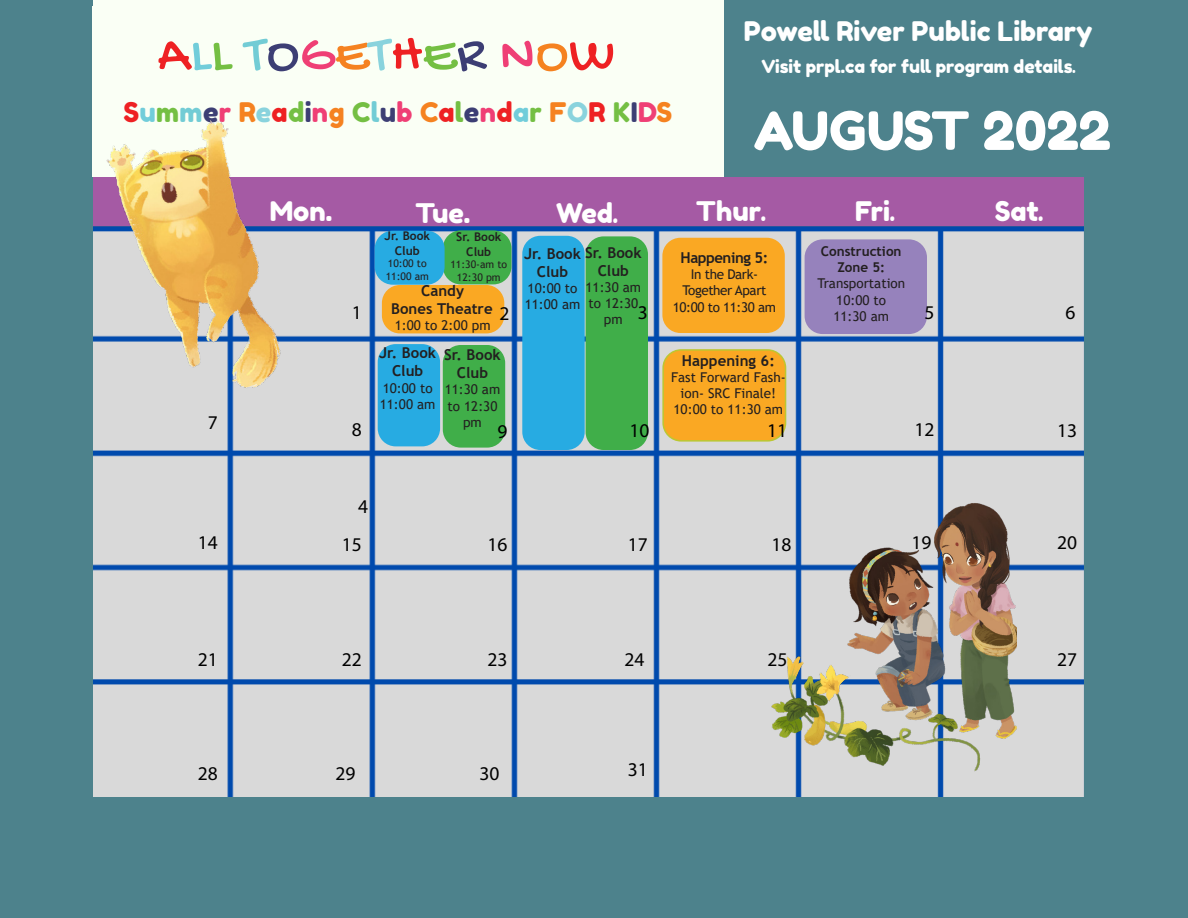
<style>
.page{position:relative;width:1188px;height:918px;background:#4d828c}
.page>*{position:absolute;margin:0;border:0;box-sizing:border-box;transform-origin:0 0}
.Body_Copy_1_-_Justif{font:54px "Gochi Hand";letter-spacing:.015em;color:#ee2123}
.t1{font:52.5px "Fredoka One";color:#fff}
.t2{font:27px "Fredoka One";color:#fff}
.Body_Copy_1_-_Justif-2{font:27px "Fredoka One";letter-spacing:.015em;color:#74bf43}
.t3{font:19.5px "Myriad Pro";color:#000}
.t4{font:18px "Fredoka One";color:#fff}
.t5{font:700 15px/18px "Trebuchet MS";color:#231f20;text-align:center}
.t6{font:700 15px "Trebuchet MS";letter-spacing:-.03em;color:#231f20}
.t7{font:13.5px/16.2px "Trebuchet MS";color:#231f20;text-align:center}
.t8{font:13.5px "Trebuchet MS";letter-spacing:-.03em;color:#231f20}
.t9{font:700 13.5px/16.2px "Trebuchet MS";color:#231f20;text-align:center}
.t10{font:700 12px/14.4px "Trebuchet MS";color:#231f20;text-align:center}
.t11{font:10.5px/12.6px "Trebuchet MS";color:#231f20;text-align:center}
.s1{color:#71cdda}
.s2{color:#74bf43}
.s3{color:#72ccd5}
.s4{color:#3c3e74}
.s5{color:#ef3f75}
.s6{color:#f58220}
.s7{color:#89d3dd}
.s8{color:#ee2123}
.s9{font-family:"Another Typewriter"}
</style>
<div class="page">
<img style="left:93px;top:177px;width:991px;height:620px">
<div style="left:663px;top:350px;width:123px;height:91px;background:#faa823;border-radius:18px"></div>
<div style="left:662px;top:349px;width:124px;height:93px;border:2px solid #bcc731;border-radius:18px"></div>
<div style="left:662px;top:238px;width:123px;height:95px;background:#faa823;border-radius:18px"></div>
<div style="left:443px;top:230px;width:69px;height:54px;background:#40ae49;border-radius:18px"></div>
<div style="left:382px;top:285px;width:122px;height:48px;background:#faa823;border-radius:18px"></div>
<div style="left:93px;top:178px;width:991px;height:48px;background:#a55aa4"></div>
<div style="left:443px;top:345px;width:62px;height:103px;background:#40ae49;border-radius:18px"></div>
<div style="left:375px;top:231px;width:70px;height:54px;background:#27abe2;border-radius:18px"></div>
<div style="left:378px;top:344px;width:62px;height:102px;background:#27abe2;border-radius:18px"></div>
<div style="left:522px;top:236px;width:63px;height:214px;background:#27abe2;border-radius:18px"></div>
<div style="left:586px;top:236px;width:62px;height:214px;background:#40ae49;border-radius:18px"></div>
<div style="left:91px;top:0;width:633px;height:86px;background:#fafff5"></div>
<div style="left:92px;top:6px;width:632px;height:171px;background:#fafff5"></div>
<img style="left:91px;top:78px;width:199px;height:330px">
<img style="left:763px;top:436px;width:254px;height:351px">
<div style="left:805px;top:239px;width:122px;height:95px;background:#9682bc;border-radius:18px"></div>
<p class="Body_Copy_1_-_Justif" style="left:158px;top:26px;width:459px">A<span class="s1">L</span><span class="s2">L</span> <span class="s3">T</span><span class="s4">O</span><span class="s5">G</span><span class="s6">E</span><span class="s7">T</span>H<span class="s2">E</span><span class="s4">R</span> <span class="s5">N</span><span class="s6">O</span>W</p>
<p class="Body_Copy_1_-_Justif-2" style="left:123px;top:95px;width:550px"><span class="s8">S</span><span class="s1">u</span>m<span class="s3">m</span><span class="s4">e</span><span class="s5">r</span> <span class="s6">R</span><span class="s7">e</span><span class="s8">a</span>d<span class="s4">i</span><span class="s5">n</span><span class="s6">g</span> C<span class="s3">l</span><span class="s4">u</span><span class="s5">b</span> <span class="s6">C</span><span class="s8">a</span>l<span class="s4">e</span><span class="s5">n</span><span class="s8">d</span><span class="s1">a</span>r <span class="s6">F</span><span class="s7">O</span><span class="s8">R</span> K<span class="s4">I</span><span class="s5">D</span><span class="s6">S</span></p>
<p class="t2" style="left:744px;top:15px;width:350px">Powell River Public Library</p>
<p class="t4" style="left:762px;top:55px;width:316px">Visit prpl.ca for full program details<span class="s9">.</span></p>
<p class="t1" style="left:754px;top:99px;width:359px">AUGUST 2022</p>
<p class="t2" style="left:270px;top:194px;width:64px">Mon.</p>
<p class="t2" style="left:416px;top:196px;width:56px">Tue.</p>
<p class="t2" style="left:556px;top:196px;width:63px">Wed<span class="s9">.</span></p>
<p class="t2" style="left:696px;top:195px;width:71px">Thur<span class="s9">.</span></p>
<p class="t2" style="left:855px;top:195px;width:41px">Fri<span class="s9">.</span></p>
<p class="t2" style="left:995px;top:195px;width:50px">Sat<span class="s9">.</span></p>
<p class="t3" style="left:208px;top:411px;width:12px">7</p>
<p class="t10" style="left:385px;top:229px;width:47px">Jr. Book<br>Club</p>
<p class="t11" style="left:386px;top:257px;width:45px;text-align:left">10:00 to<br>11:00 am</p>
<p class="t10" style="left:456px;top:230px;width:47px">Sr. Book<br>Club</p>
<p class="t11" style="left:450px;top:258px;width:58px">11:30-am to<br>12:30 pm</p>
<p class="t9" style="left:821px;top:243px;width:82px">Construction<br>Zone 5:</p>
<p class="t7" style="left:817px;top:276px;width:89px">Transportation</p>
<p class="t7" style="left:836px;top:292px;width:51px">10:00 to</p>
<p class="t5" style="left:537px;top:244px;width:106px;line-height:18.5px;text-align:left;text-indent:-13px">Jr. Book Sr. Book<br>Club</p>
<p class="t7" style="left:525px;top:280px;width:57px;text-align:left">10:00 to<br>11:00 am</p>
<p class="t6" style="left:681px;top:248px;width:89px">Happening 5:</p>
<p class="t8" style="left:691px;top:266px;width:69px">In the Dark-</p>
<p class="t8" style="left:682px;top:282px;width:86px">Together Apart</p>
<p class="t8" style="left:673px;top:298px;width:105px">10:00 to 11:30 am</p>
<p class="t5" style="left:598px;top:261px;width:33px">Club</p>
<p class="t7" style="left:586px;top:279px;width:57px">11:30 am to 12:30 pm</p>
<p class="t5" style="left:391px;top:282px;width:103px">Candy<br>Bones Theatre</p>
<p class="t7" style="left:395px;top:317px;width:97px">1:00 to 2:00 pm</p>
<p class="t3" style="left:638px;top:301px;width:12px">3</p>
<p class="t3" style="left:352px;top:301px;width:12px">1</p>
<p class="t3" style="left:1065px;top:301px;width:12px">6</p>
<p class="t3" style="left:500px;top:302px;width:12px">2</p>
<p class="t7" style="left:833px;top:308px;width:57px">11:30 am</p>
<p class="t3" style="left:925px;top:301px;width:12px">5</p>
<p class="t5" style="left:379px;top:344px;width:58px">Jr. Book<br>Club</p>
<p class="t7" style="left:380px;top:380px;width:57px;text-align:left">10:00 to<br>11:00 am</p>
<p class="t5" style="left:444px;top:346px;width:58px">Sr. Book<br>Club</p>
<p class="t7" style="left:445px;top:381px;width:57px">11:30 am to 12:30 pm</p>
<p class="t5" style="left:682px;top:351px;width:94px">Happening 6:</p>
<p class="t7" style="left:671px;top:369px;width:116px">Fast Forward Fash&shy;ion- SRC Finale!</p>
<p class="t7" style="left:674px;top:401px;width:111px">10:00 to 11:30 am</p>
<p class="t3" style="left:352px;top:418px;width:12px">8</p>
<p class="t3" style="left:915px;top:418px;width:22px">12</p>
<p class="t3" style="left:1057px;top:419px;width:22px">13</p>
<p class="t3" style="left:629px;top:419px;width:22px">10</p>
<p class="t3" style="left:767px;top:419px;width:22px">11</p>
<p class="t3" style="left:498px;top:419px;width:12px">9</p>
<p class="t3" style="left:358px;top:494px;width:12px">4</p>
<p class="t3" style="left:628px;top:533px;width:22px">17</p>
<p class="t3" style="left:911px;top:530px;width:22px">19</p>
<p class="t3" style="left:1057px;top:530px;width:22px">20</p>
<p class="t3" style="left:198px;top:530px;width:22px">14</p>
<p class="t3" style="left:342px;top:533px;width:22px">15</p>
<p class="t3" style="left:488px;top:533px;width:22px">16</p>
<p class="t3" style="left:772px;top:533px;width:22px">18</p>
<p class="t3" style="left:198px;top:647px;width:22px">21</p>
<p class="t3" style="left:342px;top:647px;width:22px">22</p>
<p class="t3" style="left:488px;top:647px;width:22px">23</p>
<p class="t3" style="left:624px;top:647px;width:22px">24</p>
<p class="t3" style="left:767px;top:647px;width:22px">25</p>
<p class="t3" style="left:1057px;top:647px;width:22px">27</p>
<p class="t3" style="left:198px;top:761px;width:22px">28</p>
<p class="t3" style="left:335px;top:761px;width:22px">29</p>
<p class="t3" style="left:479px;top:761px;width:22px">30</p>
<p class="t3" style="left:628px;top:757px;width:22px">31</p>
</div>
